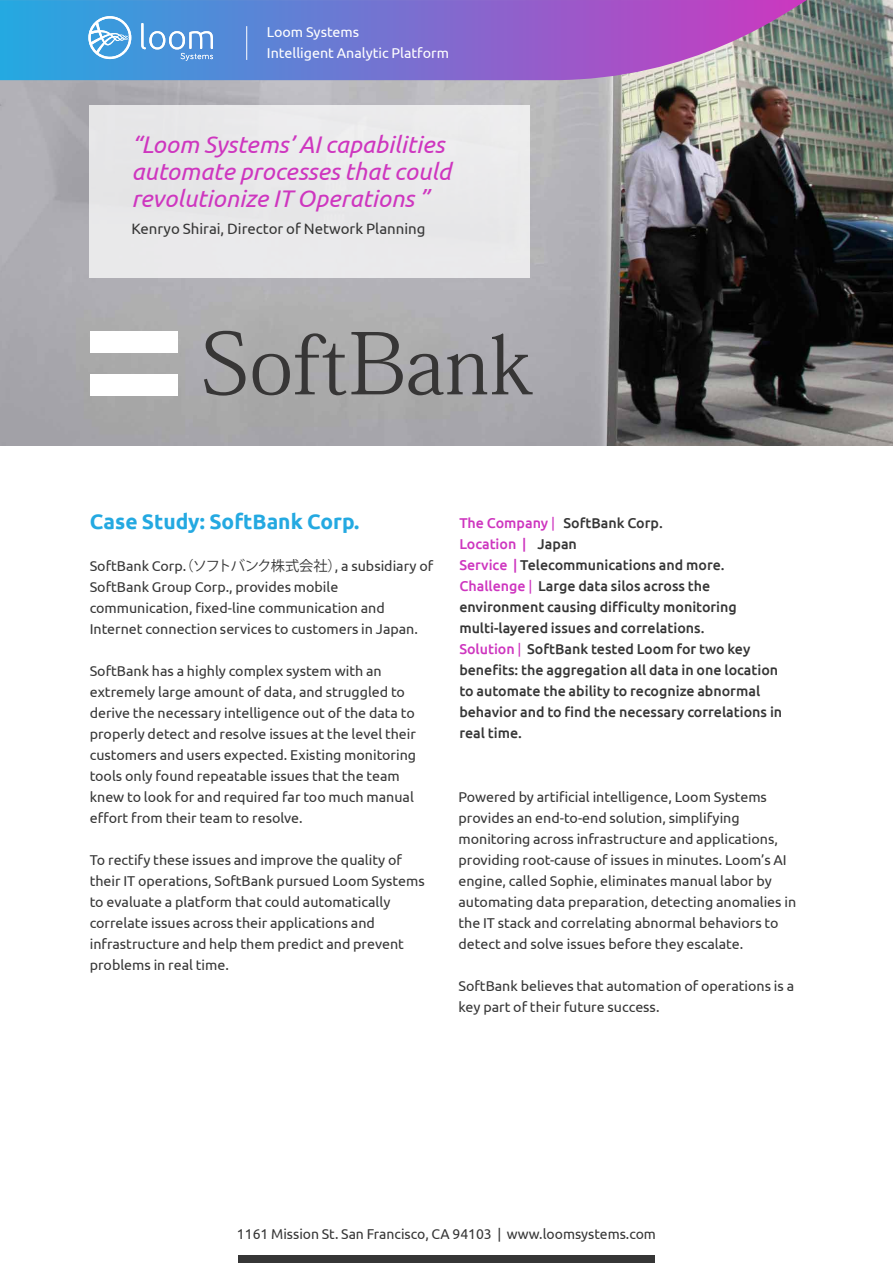
<style>
.page{position:relative;width:893px;height:1263px;background:#fff}
.page>*{position:absolute;margin:0;border:0;box-sizing:border-box;transform-origin:0 0}
.t1{font:italic 24px/27px "Ubuntu";color:#ce36bf}
.t2{font:700 21px "Ubuntu";color:#24a9e1}
.t3{font:15px "Ubuntu";color:#363636}
.t4{font:14.25px/21px "Ubuntu";color:#363636}
.t5{font:500 14.25px/21px "Ubuntu";color:#363636}
.t6{font:14.25px/21px "Ubuntu";color:#fff}
.s1{font-family:"Koz Go Pr 6 N"}
.s2{color:#ce36bf}
.s3{font-weight:400;color:#ce36bf}
</style>
<div class="page">
<img style="left:0;top:0;width:893px;height:445px">
<div style="left:90px;top:331px;width:88px;height:21px;background:#fff"></div>
<div style="left:90px;top:374px;width:88px;height:22px;background:#fff"></div>
<svg style="left:204px;top:331px;width:41px;height:65px;background:#8b8a8c"></svg>
<svg style="left:253px;top:332px;width:280px;height:63px;background:#8e8d8f"></svg>
<svg style="left:0;top:0;width:807px;height:80px;background:#7a78cb"></svg>
<hr style="left:246px;top:26px;width:1px;height:34px;background:#fff">
<div style="left:238px;top:1256px;width:417px;height:7px;background:#363636"></div>
<svg style="left:88px;top:16px;width:125px;height:45px;background:#69a9e1"></svg>
<div style="left:89px;top:105px;width:441px;height:173px;background:#e9e9ea"></div>
<p class="t6" style="left:267px;top:21px;width:184px">Loom Systems<br>Intelligent Analytic Platform</p>
<h1 class="t1" style="left:131px;top:130px;width:321px">“Loom Systems’ AI capabilities automate processes that could revolutionize IT Operations ”</h1>
<p class="t3" style="left:131px;top:220px;width:296px">Kenryo Shirai, Director of Network Planning</p>
<h2 class="t2" style="left:90px;top:509px;width:271px">Case Study: SoftBank Corp.</h2>
<p class="t4" style="left:90px;top:555px;width:345px">SoftBank Corp.<span class="s1">（ソフトバンク株式会社）</span>, a subsidiary of SoftBank Group Corp., provides mobile communication, fixed-line communication and Internet connection services to customers in Japan.</p>
<p class="t4" style="left:90px;top:660px;width:328px">SoftBank has a highly complex system with an extremely large amount of data, and struggled to derive the necessary intelligence out of the data to properly detect and resolve issues at the level their customers and users expected. Existing monitoring tools only found repeatable issues that the team knew to look for and required far too much manual effort from their team to resolve.</p>
<p class="t4" style="left:90px;top:849px;width:336px">To rectify these issues and improve the quality of their IT operations, SoftBank pursued Loom Systems to evaluate a platform that could automatically correlate issues across their applications and infrastructure and help them predict and prevent problems in real time.</p>
<p class="t5" style="left:459px;top:512px;width:324px"><span class="s2">The Company</span> <span class="s3">|</span> SoftBank Corp.<br><span class="s2">Location |</span> Japan<br><span class="s2">Service |</span> Telecommunications and more.<br><span class="s2">Challenge</span> <span class="s3">|</span> Large data silos across the environment causing difficulty monitoring multi-layered issues and correlations.<br><span class="s2">Solution</span> <span class="s3">|</span> SoftBank tested Loom for two key benefits: the aggregation all data in one location to automate the ability to recognize abnormal behavior and to find the necessary correlations in real time.</p>
<p class="t4" style="left:458px;top:786px;width:339px">Powered by artificial intelligence, Loom Systems provides an end-to-end solution, simplifying monitoring across infrastructure and applications, providing root-cause of issues in minutes. Loom’s AI engine, called Sophie, eliminates manual labor by automating data preparation, detecting anomalies in the IT stack and correlating abnormal behaviors to detect and solve issues before they escalate.</p>
<p class="t4" style="left:458px;top:975px;width:337px">SoftBank believes that automation of operations is a key part of their future success.</p>
<p class="t4" style="left:237px;top:1223px;width:421px">1161 Mission St. San Francisco, CA 94103 | www.loomsystems.com</p>
</div>
